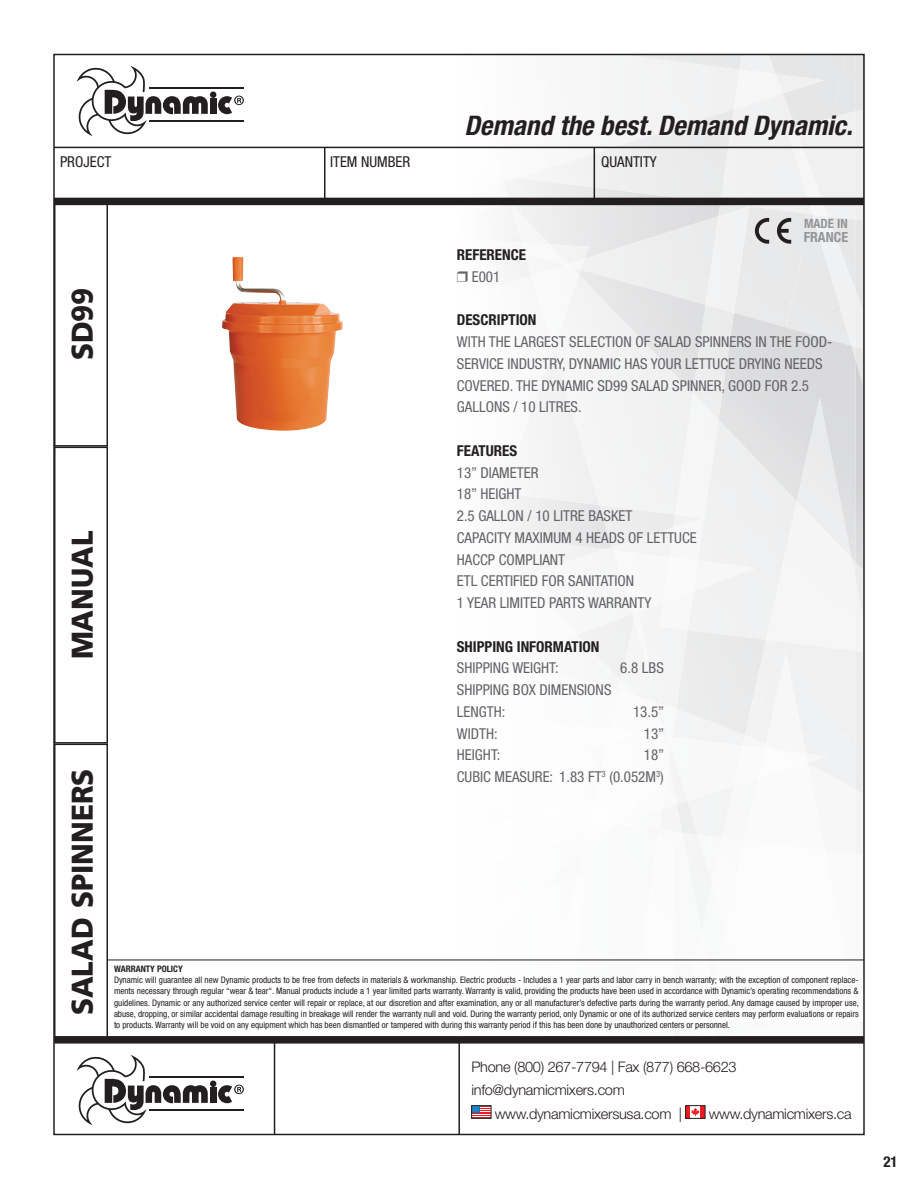
<style>
.page{position:relative;width:918px;height:1188px;background:#fff}
.page>*{position:absolute;margin:0;border:0;box-sizing:border-box;transform-origin:0 0}
.frut_boldital{font:900 30px "Frutiger";color:#231f20;scale:.93 1}
.t1{font:italic 700 condensed 27px "Helvetica Neue";color:#231f20}
.t2{font:condensed 15px/21.8px "Helvetica Neue";color:#636366}
.t3{font:700 condensed 15px "Helvetica Neue";color:#231f20}
.t4{font:condensed 15px "Helvetica Neue";color:#231f20}
.t5{font:300 14.55px "Helvetica Neue";letter-spacing:-.02em;color:#231f20}
.t6{font:700 condensed 14.1px "Helvetica Neue";color:#939598}
.t7{font:700 condensed 12.75px "Helvetica Neue";color:#939598}
.t8{font:condensed 9px/11.2px "Helvetica Neue";color:#231f20;text-align:justify}
.t9{font:700 condensed 9px "Helvetica Neue";color:#231f20}
</style>
<div class="page">
<img style="left:693px;top:305px;width:41px;height:115px">
<div style="left:521px;top:549px;width:79px;height:86px;background:#f6f7f7"></div>
<img style="left:856px;top:111px;width:6px;height:272px">
<img style="left:852px;top:347px;width:4px;height:13px">
<img style="left:501px;top:576px;width:76px;height:87px">
<img style="left:673px;top:420px;width:124px;height:220px">
<div style="left:675px;top:393px;width:43px;height:125px;background:#f6f6f6"></div>
<div style="left:632px;top:614px;width:56px;height:95px;background:#f3f4f5"></div>
<img style="left:659px;top:603px;width:34px;height:27px">
<img style="left:612px;top:528px;width:57px;height:29px">
<img style="left:669px;top:518px;width:35px;height:43px">
<div style="left:698px;top:561px;width:58px;height:30px;background:#f4f5f5"></div>
<img style="left:613px;top:550px;width:56px;height:64px">
<img style="left:663px;top:557px;width:35px;height:46px">
<img style="left:856px;top:563px;width:6px;height:17px">
<img style="left:786px;top:214px;width:26px;height:132px">
<img style="left:856px;top:291px;width:6px;height:58px">
<img style="left:812px;top:214px;width:44px;height:133px">
<img style="left:812px;top:187px;width:16px;height:29px">
<img style="left:718px;top:205px;width:68px;height:122px">
<img style="left:749px;top:60px;width:63px;height:154px">
<img style="left:706px;top:206px;width:43px;height:107px">
<img style="left:504px;top:178px;width:14px;height:4px">
<img style="left:783px;top:74px;width:41px;height:19px">
<img style="left:771px;top:73px;width:12px;height:26px">
<img style="left:518px;top:57px;width:253px;height:141px">
<div style="left:720px;top:109px;width:45px;height:98px;background:#f1f1f2"></div>
<img style="left:740px;top:57px;width:30px;height:16px">
<img style="left:502px;top:57px;width:238px;height:121px">
<img style="left:734px;top:70px;width:34px;height:39px">
<img style="left:795px;top:117px;width:22px;height:10px">
<div style="left:787px;top:127px;width:30px;height:84px;background:#f0f1f2"></div>
<img style="left:459px;top:170px;width:45px;height:26px">
<img style="left:459px;top:97px;width:43px;height:79px">
<div style="left:786px;top:214px;width:25px;height:113px;background:#e8e8e9"></div>
<img style="left:832px;top:57px;width:15px;height:60px">
<img style="left:817px;top:117px;width:15px;height:70px">
<img style="left:812px;top:187px;width:5px;height:24px">
<img style="left:498px;top:57px;width:139px;height:40px">
<img style="left:498px;top:62px;width:120px;height:35px">
<img style="left:459px;top:97px;width:19px;height:5px">
<img style="left:797px;top:398px;width:54px;height:103px">
<img style="left:825px;top:753px;width:3px;height:10px">
<img style="left:856px;top:580px;width:6px;height:96px">
<div style="left:752px;top:640px;width:104px;height:64px;background:#f0f0f1"></div>
<div style="left:766px;top:501px;width:90px;height:150px;background:#f5f5f6"></div>
<img style="left:766px;top:693px;width:42px;height:51px">
<img style="left:776px;top:653px;width:18px;height:44px">
<img style="left:621px;top:621px;width:36px;height:70px">
<img style="left:618px;top:681px;width:18px;height:10px">
<img style="left:634px;top:612px;width:19px;height:73px">
<svg style="left:636px;top:606px;width:3px;height:7px"></svg>
<img style="left:497px;top:267px;width:84px;height:186px">
<img style="left:525px;top:265px;width:6px;height:11px">
<img style="left:531px;top:265px;width:48px;height:84px">
<img style="left:497px;top:240px;width:92px;height:24px">
<img style="left:568px;top:259px;width:17px;height:11px">
<img style="left:522px;top:243px;width:46px;height:22px">
<svg style="left:565px;top:264px;width:6px;height:3px"></svg>
<img style="left:856px;top:1000px;width:6px;height:33px">
<img style="left:669px;top:753px;width:2px;height:10px">
<svg style="left:663px;top:728px;width:11px;height:18px"></svg>
<img style="left:676px;top:709px;width:24px;height:15px">
<img style="left:663px;top:703px;width:13px;height:24px">
<img style="left:734px;top:746px;width:11px;height:40px">
<img style="left:507px;top:663px;width:111px;height:48px">
<img style="left:542px;top:711px;width:68px;height:7px">
<img style="left:712px;top:928px;width:13px;height:58px">
<img style="left:745px;top:744px;width:80px;height:91px">
<img style="left:758px;top:748px;width:48px;height:30px">
<img style="left:856px;top:1006px;width:3px;height:16px">
<img style="left:661px;top:696px;width:2px;height:34px">
<img style="left:669px;top:763px;width:8px;height:46px">
<img style="left:663px;top:733px;width:5px;height:13px">
<img style="left:610px;top:691px;width:51px;height:29px">
<img style="left:688px;top:931px;width:24px;height:55px">
<svg style="left:77px;top:66px;width:167px;height:70px"></svg>
<svg style="left:77px;top:1055px;width:167px;height:70px"></svg>
<div style="left:54px;top:744px;width:54px;height:297px;border:2px solid #231f20"></div>
<svg style="left:473px;top:1107px;width:16px;height:9px"></svg>
<div style="left:471px;top:1105px;width:20px;height:14px;border:1px solid #231f20"></div>
<hr style="left:686px;top:1106px;width:4px;height:12px;background:#ee1d23">
<hr style="left:701px;top:1106px;width:4px;height:12px;background:#ee1d23">
<svg style="left:691px;top:1108px;width:9px;height:8px"></svg>
<div style="left:685px;top:1105px;width:20px;height:14px;border:1px solid #231f20"></div>
<div style="left:54px;top:1036px;width:810px;height:8px;background:#231f20"></div>
<hr style="left:274px;top:1041px;width:1px;height:93px;background:#231f20">
<hr style="left:324px;top:147px;width:2px;height:54px;background:#231f20">
<hr style="left:594px;top:147px;width:1px;height:54px;background:#231f20">
<hr style="left:458px;top:1041px;width:2px;height:93px;background:#231f20">
<div style="left:54px;top:447px;width:54px;height:297px;border:2px solid #231f20"></div>
<div style="left:54px;top:201px;width:54px;height:246px;border:2px solid #231f20"></div>
<hr style="left:54px;top:147px;width:810px;height:1px;background:#231f20">
<div style="left:54px;top:198px;width:810px;height:7px;background:#231f20"></div>
<hr style="left:108px;top:960px;width:756px;height:1px;background:#231f20">
<svg style="left:777px;top:218px;width:14px;height:26px"></svg>
<svg style="left:755px;top:218px;width:14px;height:26px"></svg>
<img style="left:222px;top:257px;width:121px;height:174px">
<p class="t4" style="left:60px;top:153px;width:53px">PROJECT</p>
<h2 class="t1" style="left:464px;top:109px;width:390px">Demand the best. Demand Dynamic.</h2>
<p class="t4" style="left:330px;top:153px;width:82px">ITEM NUMBER</p>
<p class="t4" style="left:601px;top:153px;width:57px">QUANTITY</p>
<p class="t7" style="left:804px;top:216px;width:45px">MADE IN</p>
<p class="t6" style="left:804px;top:228px;width:46px">FRANCE</p>
<p class="frut_boldital" style="left:64px;top:360px;width:80px;rotate:-90deg">SD99</p>
<p class="frut_boldital" style="left:64px;top:659px;width:140px;rotate:-90deg">MANUAL</p>
<p class="frut_boldital" style="left:64px;top:1015px;width:267px;rotate:-90deg">SALAD SPINNERS</p>
<p class="t3" style="left:457px;top:246px;width:71px">REFERENCE</p>
<p class="t2" style="left:472px;top:266px;width:30px">E001</p>
<p class="t3" style="left:457px;top:311px;width:81px">DESCRIPTION</p>
<p class="t2" style="left:457px;top:331px;width:377px">WITH THE LARGEST SELECTION OF SALAD SPINNERS IN THE FOOD-SERVICE INDUSTRY, DYNAMIC HAS YOUR LETTUCE DRYING NEEDS COVERED. THE DYNAMIC SD99 SALAD SPINNER, GOOD FOR 2.5<br>GALLONS / 10 LITRES.</p>
<p class="t3" style="left:457px;top:441px;width:62px">FEATURES</p>
<p class="t2" style="left:457px;top:461px;width:83px">13” DIAMETER</p>
<p class="t2" style="left:457px;top:483px;width:66px">18” HEIGHT</p>
<p class="t2" style="left:457px;top:505px;width:177px">2.5 GALLON / 10 LITRE BASKET</p>
<p class="t2" style="left:457px;top:527px;width:241px">CAPACITY MAXIMUM 4 HEADS OF LETTUCE</p>
<p class="t2" style="left:457px;top:548px;width:110px">HACCP COMPLIANT</p>
<p class="t2" style="left:457px;top:570px;width:179px">ETL CERTIFIED FOR SANITATION</p>
<p class="t2" style="left:457px;top:592px;width:196px">1 YEAR LIMITED PARTS WARRANTY</p>
<p class="t3" style="left:457px;top:637px;width:144px">SHIPPING INFORMATION</p>
<p class="t2" style="left:457px;top:657px;width:103px">SHIPPING WEIGHT:</p>
<p class="t2" style="left:620px;top:657px;width:45px">6.8 LBS</p>
<p class="t2" style="left:457px;top:679px;width:156px">SHIPPING BOX DIMENSIONS</p>
<p class="t2" style="left:457px;top:701px;width:50px">LENGTH:</p>
<p class="t2" style="left:633px;top:701px;width:33px">13.5”</p>
<p class="t2" style="left:457px;top:722px;width:42px">WIDTH:</p>
<p class="t2" style="left:644px;top:722px;width:22px">13”</p>
<p class="t2" style="left:457px;top:744px;width:45px">HEIGHT:</p>
<p class="t2" style="left:644px;top:744px;width:22px">18”</p>
<p class="t2" style="left:457px;top:766px;width:208px">CUBIC MEASURE: 1.83 FT<sup>3</sup> (0.052M<sup>3</sup>)</p>
<p class="t9" style="left:114px;top:963px;width:70px">WARRANTY POLICY</p>
<p class="t8" style="left:114px;top:974px;width:746px">Dynamic will guarantee all new Dynamic products to be free from defects in materials &amp; workmanship. Electric products - Includes a 1 year parts and labor carry in bench warranty; with the exception of component replace&shy;ments necessary through regular “wear &amp; tear“. Manual products include a 1 year limited parts warranty. Warranty is valid, providing the products have been used in accordance with Dynamic’s operating recommendations &amp; guidelines. Dynamic or any authorized service center will repair or replace, at our discretion and after examination, any or all manufacturer’s defective parts during the warranty period. Any damage caused by improper use, abuse, dropping, or similar accidental damage resulting in breakage will render the warranty null and void. During the warranty period, only Dynamic or one of its authorized service centers may perform evaluations or repairs to products. Warranty will be void on any equipment which has been dismantled or tampered with during this warranty period if this has been done by unauthorized centers or personnel.</p>
<p class="t5" style="left:471px;top:1058px;width:267px">Phone (800) 267-7794 | Fax (877) 668-6623</p>
<p class="t5" style="left:471px;top:1081px;width:155px">info@dynamicmixers.com</p>
<p class="t5" style="left:495px;top:1105px;width:189px">www.dynamicmixersusa.com |</p>
<p class="t5" style="left:709px;top:1105px;width:144px">www.dynamicmixers.ca</p>
<h3 class="t3" style="left:883px;top:1153px;width:16px">21</h3>
</div>
